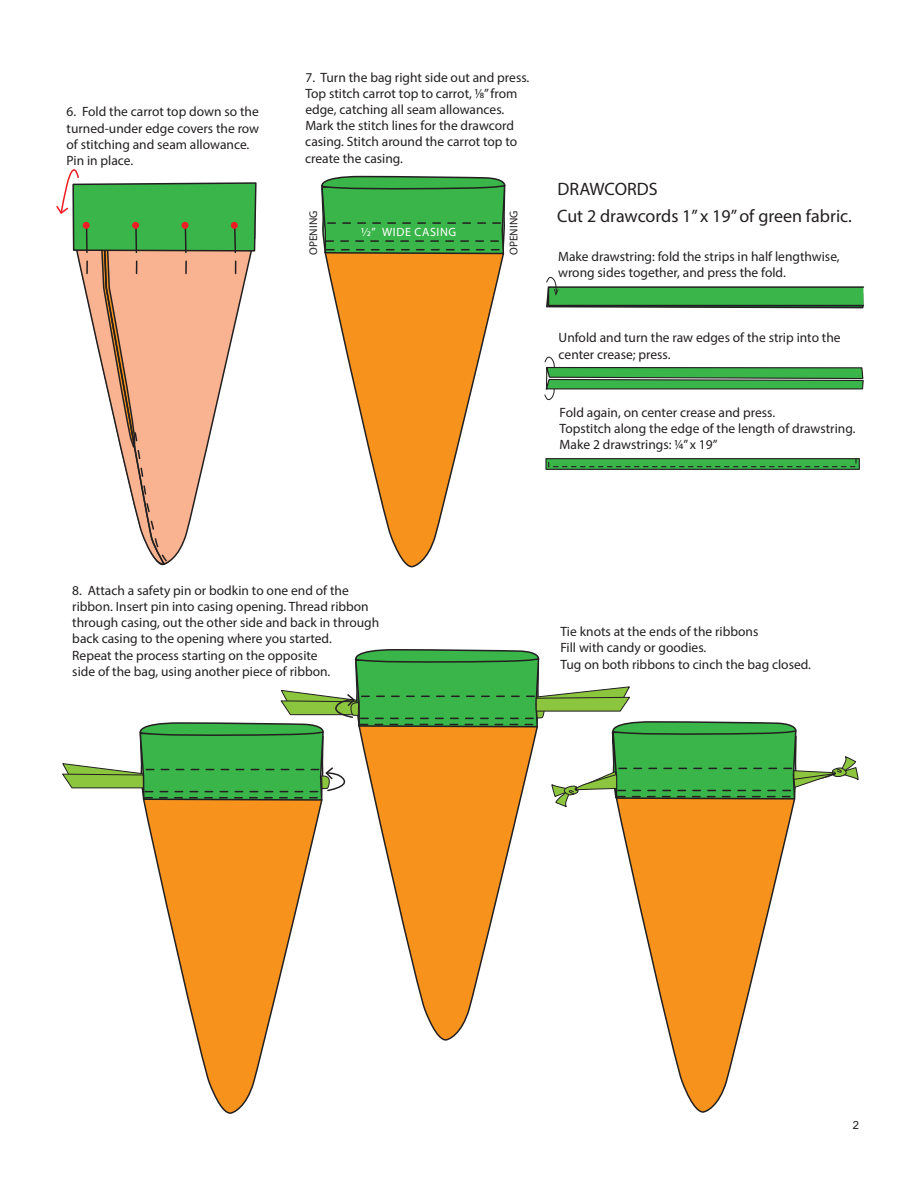
<style>
.page{position:relative;width:918px;height:1188px;background:#fff}
.page>*{position:absolute;margin:0;border:0;box-sizing:border-box;transform-origin:0 0}
.t1{font:18px "Myriad Pro";color:#231f20}
.t2{font:13.5px/16.2px "Myriad Pro";color:#231f20}
.t3{font:12px "Myriad Pro";letter-spacing:.05em;color:#fff}
.t4{font:11.25px "Myriad Pro";color:#231f20}
.t5{font:11.25px "Arial";color:#231f20}
</style>
<div class="page">
<svg style="left:617px;top:807px;width:177px;height:306px"></svg>
<svg style="left:144px;top:807px;width:177px;height:307px"></svg>
<svg style="left:376px;top:807px;width:144px;height:234px"></svg>
<svg style="left:62px;top:649px;width:797px;height:158px"></svg>
<svg style="left:56px;top:169px;width:201px;height:396px"></svg>
<svg style="left:325px;top:255px;width:179px;height:313px"></svg>
<svg style="left:321px;top:175px;width:185px;height:80px;background:#41a64b"></svg>
<svg style="left:546px;top:276px;width:318px;height:33px"></svg>
<svg style="left:544px;top:356px;width:320px;height:45px"></svg>
<div style="left:545px;top:458px;width:315px;height:12px;background:#3ab54a;border:1px solid #231f20"></div>
<svg style="left:548px;top:458px;width:309px;height:10px"></svg>
<p class="t2" style="left:67px;top:104px;width:194px">6. Fold the carrot top down so the turned-under edge covers the row of stitching and seam allowance.<br>Pin in place.</p>
<p class="t2" style="left:305px;top:69px;width:226px">7. Turn the bag right side out and press.<br>Top stitch carrot top to carrot, 1⁄8” from edge, catching all seam allowances.<br>Mark the stitch lines for the drawcord casing. Stitch around the carrot top to create the casing.</p>
<p class="t4" style="left:307px;top:255px;width:46px;rotate:-90deg">OPENING</p>
<p class="t4" style="left:507px;top:255px;width:46px;rotate:-90deg">OPENING</p>
<p class="t3" style="left:361px;top:225px;width:96px">1⁄2” WIDE CASING</p>
<h1 class="t1" style="left:558px;top:178px;width:102px">DRAWCORDS</h1>
<h1 class="t1" style="left:557px;top:205px;width:296px">Cut 2 drawcords 1” x 19” of green fabric.</h1>
<p class="t2" style="left:558px;top:248px;width:283px">Make drawstring: fold the strips in half lengthwise, wrong sides together, and press the fold.</p>
<p class="t2" style="left:559px;top:330px;width:284px">Unfold and turn the raw edges of the strip into the center crease; press.</p>
<p class="t2" style="left:560px;top:404px;width:297px">Fold again, on center crease and press.<br>Topstitch along the edge of the length of drawstring.<br>Make 2 drawstrings: 1⁄4” x 19”</p>
<p class="t2" style="left:72px;top:582px;width:309px">8. Attach a safety pin or bodkin to one end of the ribbon. Insert pin into casing opening. Thread ribbon through casing, out the other side and back in through back casing to the opening where you started.<br>Repeat the process starting on the opposite<br>side of the bag, using another piece of ribbon.</p>
<p class="t2" style="left:560px;top:623px;width:252px">Tie knots at the ends of the ribbons<br>Fill with candy or goodies.<br>Tug on both ribbons to cinch the bag closed.</p>
<p class="t5" style="left:853px;top:1117px;width:8px">2</p>
</div>
